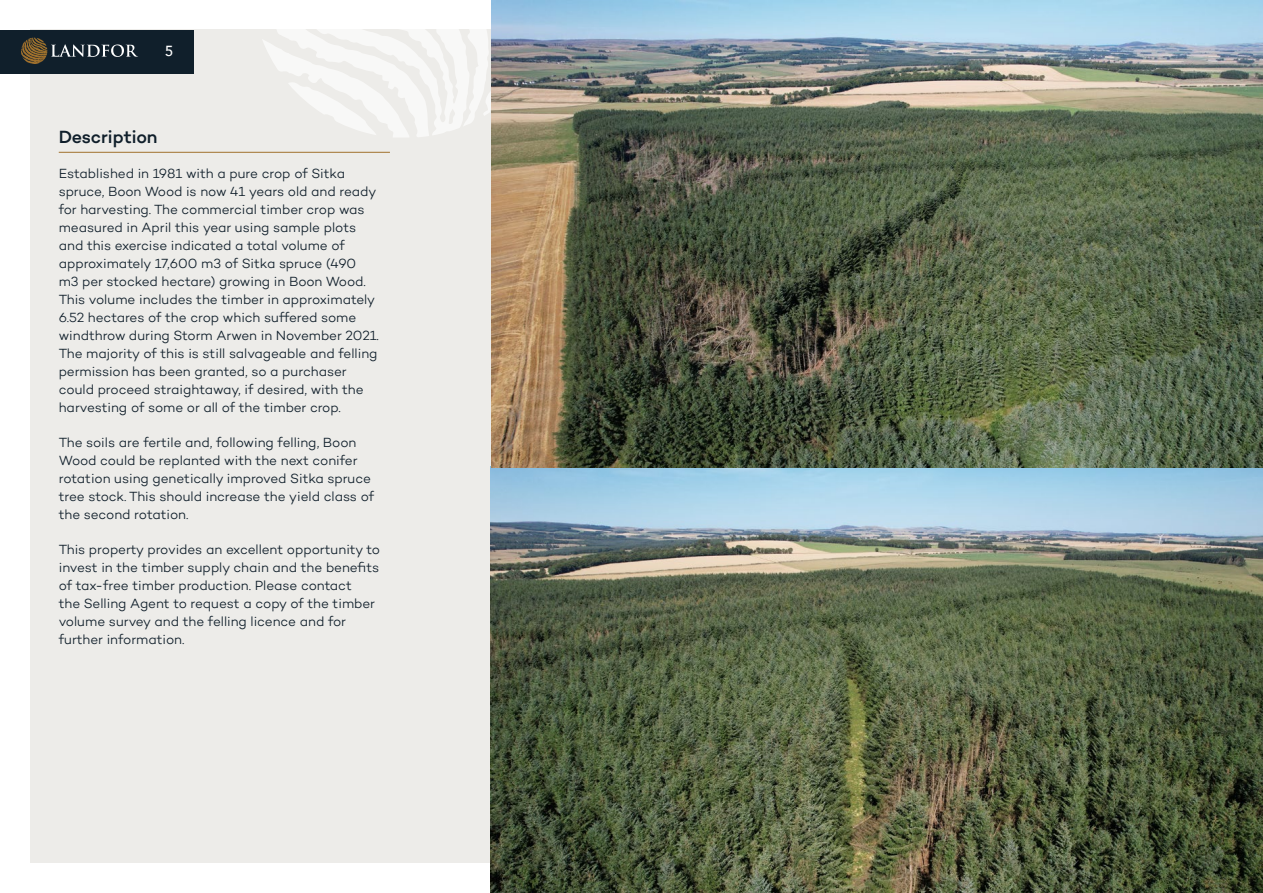
<style>
.page{position:relative;width:1263px;height:893px;background:#fff}
.page>*{position:absolute;margin:0;border:0;box-sizing:border-box;transform-origin:0 0}
.t1{font:500 18px "Campton";letter-spacing:-.005em;color:#101f2b}
.t2{font:500 14.55px "Avenir";color:#fff}
.t3{font:300 13.5px/18px "Campton";letter-spacing:-.005em;color:#101f2b}
</style>
<div class="page">
<div style="left:30px;top:30px;width:1204px;height:833px;background:#edece9"></div>
<svg style="left:252px;top:29px;width:239px;height:108px"></svg>
<img style="left:491px;top:0;width:772px;height:893px">
<div style="left:0;top:30px;width:193px;height:43px;background:#101f2b"></div>
<svg style="left:21px;top:38px;width:117px;height:26px"></svg>
<hr style="left:59px;top:152px;width:331px;height:1px;background:#a1712d">
<p class="t2" style="left:165px;top:39px;width:10px">5</p>
<h1 class="t1" style="left:59px;top:126px;width:100px">Description</h1>
<p class="t3" style="left:59px;top:165px;width:322px">Established in 1981 with a pure crop of Sitka spruce, Boon Wood is now 41 years old and ready for harvesting. The commercial timber crop was measured in April this year using sample plots and this exercise indicated a total volume of approximately 17,600 m3 of Sitka spruce (490 m3 per stocked hectare) growing in Boon Wood.<br>This volume includes the timber in approximately 6.52 hectares of the crop which suffered some windthrow during Storm Arwen in November 2021.<br>The majority of this is still salvageable and felling permission has been granted, so a purchaser could proceed straightaway, if desired, with the harvesting of some or all of the timber crop.</p>
<p class="t3" style="left:59px;top:434px;width:317px">The soils are fertile and, following felling, Boon Wood could be replanted with the next conifer rotation using genetically improved Sitka spruce tree stock. This should increase the yield class of the second rotation.</p>
<p class="t3" style="left:59px;top:541px;width:323px">This property provides an excellent opportunity to invest in the timber supply chain and the benefits of tax-free timber production. Please contact<br>the Selling Agent to request a copy of the timber volume survey and the felling licence and for further information.</p>
</div>
